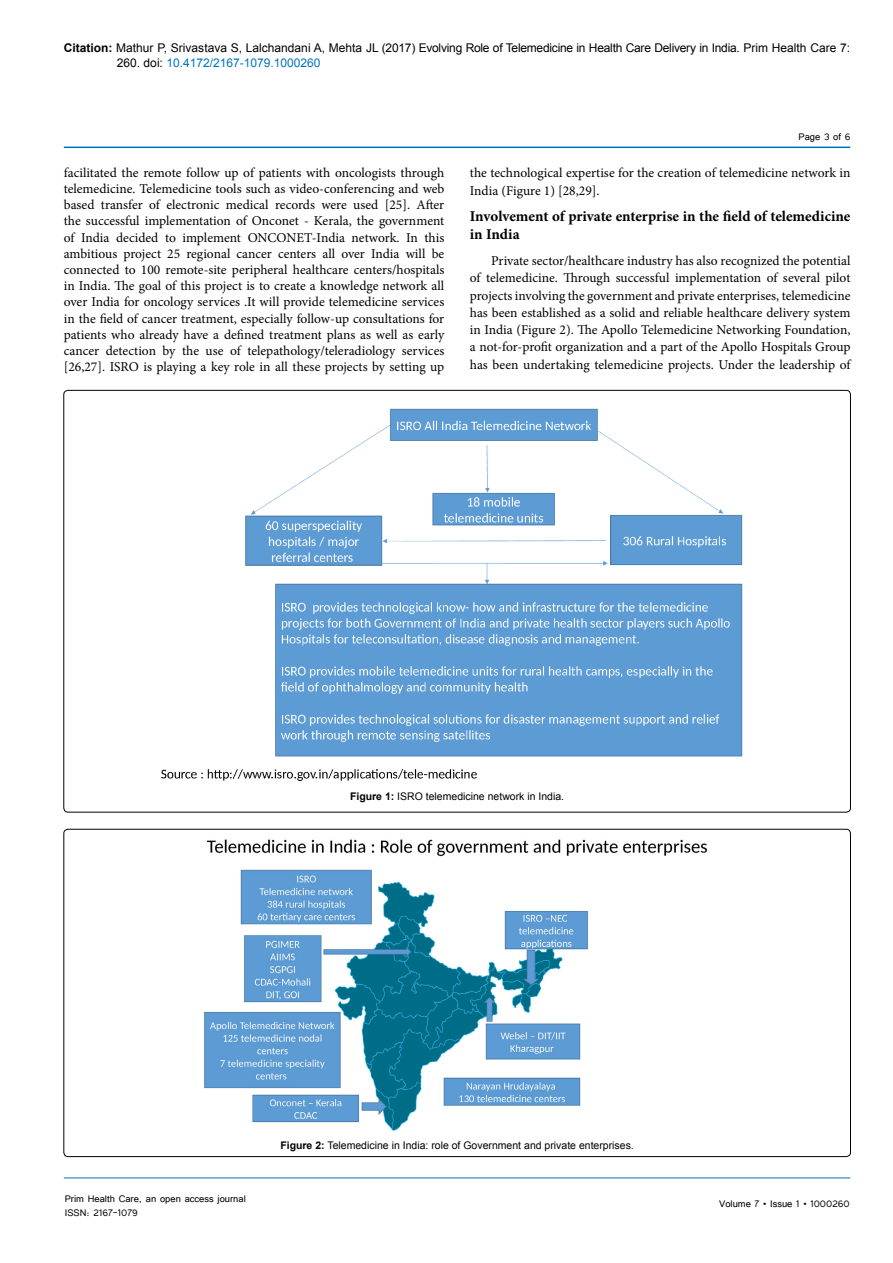
<style>
.page{position:relative;width:893px;height:1263px;background:#fff}
.page>*{position:absolute;margin:0;border:0;box-sizing:border-box;transform-origin:0 0}
.SSH{font:700 15px/18px "Minion Pro";color:#000}
.t1{font:13.5px/16.2px "Minion Pro";color:#000;text-align:justify}
.t2{font:12px/15px "Arial";color:#000}
.t3{font:12px/14.4px "Tunga";color:#000}
.t4{font:10.5px "Arial";color:#000}
.s1{font-weight:700}
.s2{color:#0072bc}
</style>
<div class="page">
<hr style="left:64px;top:147px;width:786px;height:1px;background:#0072bc">
<hr style="left:64px;top:1178px;width:786px;height:1px;background:#0072bc">
<img style="left:161px;top:408px;width:582px;height:373px">
<img style="left:204px;top:839px;width:503px;height:292px">
<p class="t2" style="left:117px;top:40px;width:735px;text-indent:-53px"><span class="s1">Citation:</span> Mathur P, Srivastava S, Lalchandani A, Mehta JL (2017) Evolving Role of Telemedicine in Health Care Delivery in India. Prim Health Care 7:<br>260. doi: <span class="s2">10.4172/2167-1079.1000260</span></p>
<p class="t3" style="left:798px;top:128px;width:54px">Page 3 of 6</p>
<p class="t1" style="left:64px;top:164px;width:382px">facilitated the remote follow up of patients with oncologists through telemedicine. Telemedicine tools such as video-conferencing and web based transfer of electronic medical records were used [25]. After the successful implementation of Onconet - Kerala, the government of India decided to implement ONCONET-India network. In this ambitious project 25 regional cancer centers all over India will be connected to 100 remote-site peripheral healthcare centers/hospitals in India. The goal of this project is to create a knowledge network all over India for oncology services .It will provide telemedicine services in the field of cancer treatment, especially follow-up consultations for patients who already have a defined treatment plans as well as early cancer detection by the use of telepathology/teleradiology services [26,27]. ISRO is playing a key role in all these projects by setting up</p>
<p class="t1" style="left:470px;top:164px;width:382px;line-height:18px">the technological expertise for the creation of telemedicine network in<br>India (Figure 1) [28,29].</p>
<p class="SSH" style="left:470px;top:207px;width:382px">Involvement of private enterprise in the field of telemedicine in India</p>
<p class="t1" style="left:470px;top:252px;width:382px;line-height:17.2px;text-indent:21px">Private sector/healthcare industry has also recognized the potential of telemedicine. Through successful implementation of several pilot projects involving the government and private enterprises, telemedicine has been established as a solid and reliable healthcare delivery system in India (Figure 2). The Apollo Telemedicine Networking Foundation, a not-for-profit organization and a part of the Apollo Hospitals Group has been undertaking telemedicine projects. Under the leadership of</p>
<p class="t4" style="left:350px;top:789px;width:216px"><span class="s1">Figure 1:</span> ISRO telemedicine network in India.</p>
<p class="t3" style="left:65px;top:1190px;width:183px">Prim Health Care, an open access journal<br>ISSN: 2167-1079</p>
<p class="t4" style="left:280px;top:1138px;width:355px"><span class="s1">Figure 2:</span> Telemedicine in India: role of Government and private enterprises.</p>
<p class="t3" style="left:719px;top:1196px;width:132px">Volume 7 • Issue 1 • 1000260</p>
</div>
